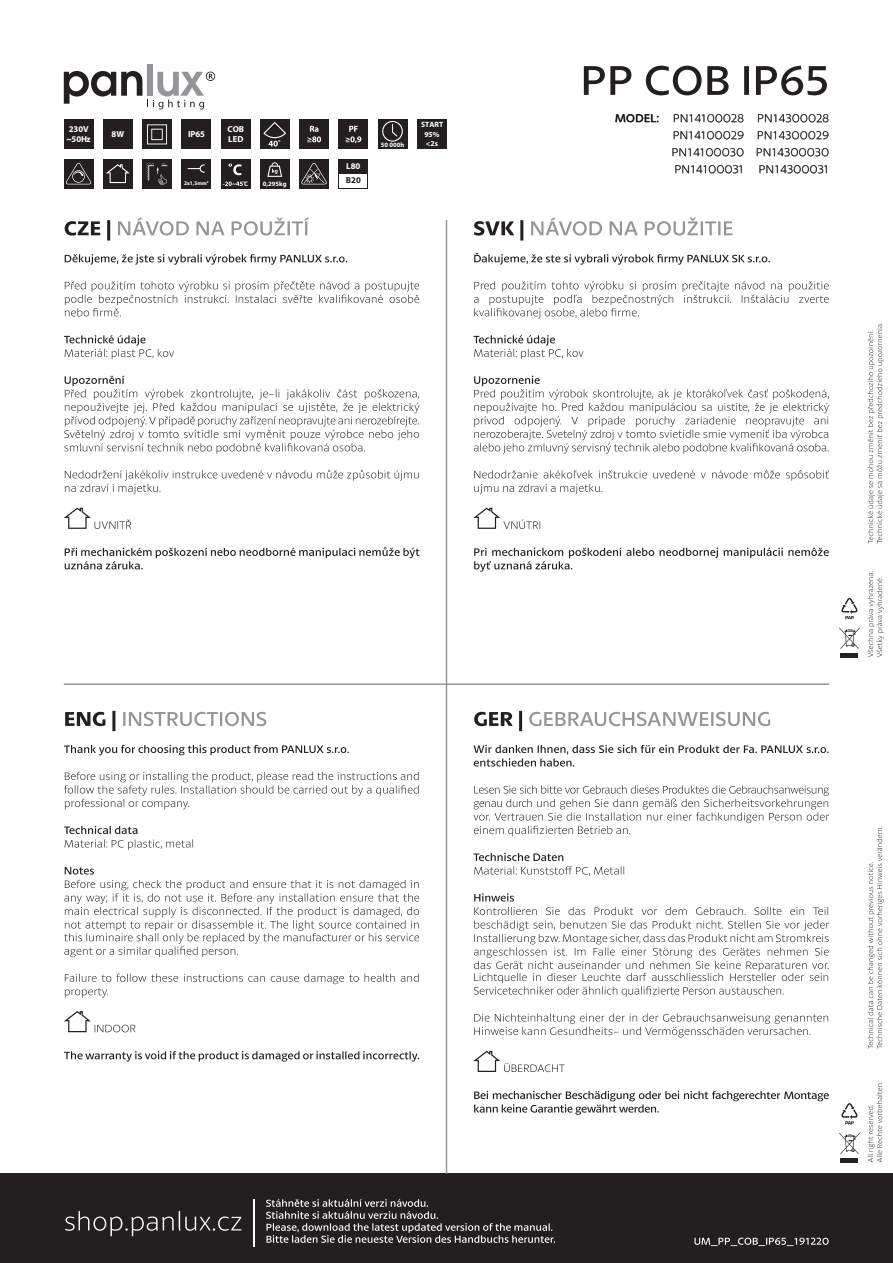
<style>
.page{position:relative;width:893px;height:1263px;background:#fff}
.page>*{position:absolute;margin:0;border:0;box-sizing:border-box;transform-origin:0 0}
.t1{font:300 12px/17px "Petala Pro";color:#231f20;text-align:justify}
.t2{font:700 8.7px/10.5px "Myriad Pro";color:#fff}
.t3{font:700 8.7px "Myriad Pro";color:#231f20}
.t4{font:700 7.65px/9.1px "Myriad Pro";color:#fff;text-align:center}
.t5{font:700 6.6px "Myriad Pro";color:#fff}
.t6{font:700 5.4px "Myriad Pro";color:#fff}
.s1{font-weight:400}
</style>
<div class="page">
<div style="left:0;top:1174px;width:893px;height:89px;background:#231f20"></div>
<svg style="left:584px;top:66px;width:243px;height:29px"></svg>
<svg style="left:760px;top:165px;width:67px;height:9px"></svg>
<svg style="left:675px;top:165px;width:67px;height:9px"></svg>
<svg style="left:757px;top:148px;width:71px;height:9px"></svg>
<svg style="left:673px;top:148px;width:70px;height:9px"></svg>
<svg style="left:758px;top:131px;width:70px;height:9px"></svg>
<svg style="left:674px;top:131px;width:69px;height:9px"></svg>
<svg style="left:758px;top:114px;width:70px;height:9px"></svg>
<svg style="left:674px;top:114px;width:69px;height:9px"></svg>
<svg style="left:615px;top:114px;width:43px;height:8px"></svg>
<hr style="left:64px;top:683px;width:765px;height:2px;background:#939598">
<hr style="left:446px;top:220px;width:1px;height:954px;background:#939598">
<svg style="left:841px;top:1103px;width:17px;height:21px"></svg>
<svg style="left:839px;top:1133px;width:21px;height:21px"></svg>
<hr style="left:841px;top:1158px;width:17px;height:4px;background:#231f20">
<svg style="left:841px;top:598px;width:17px;height:21px"></svg>
<svg style="left:839px;top:628px;width:21px;height:21px"></svg>
<hr style="left:841px;top:653px;width:17px;height:4px;background:#231f20">
<svg style="left:868px;top:323px;width:16px;height:221px"></svg>
<svg style="left:868px;top:826px;width:16px;height:223px"></svg>
<svg style="left:868px;top:571px;width:16px;height:86px"></svg>
<svg style="left:868px;top:1082px;width:14px;height:80px"></svg>
<svg style="left:65px;top:1211px;width:176px;height:25px"></svg>
<svg style="left:266px;top:1199px;width:289px;height:44px"></svg>
<hr style="left:253px;top:1199px;width:2px;height:47px;background:#fff">
<div style="left:147px;top:64px;width:6px;height:32px;background:#939598"></div>
<svg style="left:64px;top:71px;width:151px;height:38px"></svg>
<svg style="left:694px;top:1237px;width:135px;height:9px"></svg>
<div style="left:64px;top:159px;width:29px;height:29px;background:#231f20"></div>
<svg style="left:66px;top:163px;width:25px;height:21px"></svg>
<div style="left:64px;top:120px;width:29px;height:29px;background:#231f20"></div>
<div style="left:299px;top:120px;width:30px;height:29px;background:#231f20"></div>
<svg style="left:307px;top:126px;width:14px;height:16px"></svg>
<div style="left:339px;top:120px;width:29px;height:29px;background:#231f20"></div>
<svg style="left:346px;top:126px;width:15px;height:17px"></svg>
<div style="left:417px;top:120px;width:29px;height:29px;background:#231f20"></div>
<div style="left:182px;top:120px;width:29px;height:29px;background:#231f20"></div>
<div style="left:221px;top:120px;width:29px;height:29px;background:#231f20"></div>
<div style="left:260px;top:120px;width:29px;height:29px;background:#231f20"></div>
<svg style="left:263px;top:122px;width:23px;height:25px"></svg>
<div style="left:103px;top:120px;width:29px;height:29px;background:#231f20"></div>
<div style="left:103px;top:159px;width:29px;height:29px;background:#231f20"></div>
<svg style="left:106px;top:164px;width:24px;height:19px"></svg>
<div style="left:221px;top:159px;width:29px;height:29px;background:#231f20"></div>
<svg style="left:228px;top:164px;width:14px;height:11px"></svg>
<svg style="left:225px;top:181px;width:20px;height:5px"></svg>
<div style="left:378px;top:120px;width:29px;height:29px;background:#231f20"></div>
<svg style="left:382px;top:121px;width:21px;height:21px"></svg>
<div style="left:142px;top:120px;width:30px;height:29px;background:#231f20"></div>
<svg style="left:147px;top:124px;width:20px;height:20px"></svg>
<div style="left:182px;top:159px;width:29px;height:29px;background:#231f20"></div>
<svg style="left:188px;top:164px;width:17px;height:9px"></svg>
<div style="left:260px;top:159px;width:29px;height:29px;background:#231f20"></div>
<svg style="left:267px;top:162px;width:15px;height:15px"></svg>
<div style="left:142px;top:159px;width:30px;height:29px;background:#231f20"></div>
<svg style="left:146px;top:163px;width:22px;height:22px"></svg>
<div style="left:299px;top:159px;width:30px;height:29px;background:#231f20"></div>
<svg style="left:301px;top:163px;width:26px;height:21px"></svg>
<div style="left:339px;top:159px;width:29px;height:29px;background:#231f20"></div>
<div style="left:339px;top:174px;width:28px;height:13px;background:#fff"></div>
<svg style="left:474px;top:1091px;width:355px;height:24px"></svg>
<svg style="left:474px;top:1013px;width:354px;height:24px"></svg>
<svg style="left:474px;top:907px;width:355px;height:90px"></svg>
<svg style="left:474px;top:893px;width:40px;height:8px"></svg>
<svg style="left:473px;top:853px;width:151px;height:23px"></svg>
<svg style="left:474px;top:785px;width:355px;height:51px"></svg>
<svg style="left:473px;top:745px;width:356px;height:21px"></svg>
<svg style="left:529px;top:712px;width:241px;height:14px"></svg>
<svg style="left:474px;top:711px;width:48px;height:20px"></svg>
<svg style="left:473px;top:1051px;width:92px;height:21px"></svg>
<svg style="left:64px;top:1051px;width:355px;height:10px"></svg>
<svg style="left:65px;top:973px;width:354px;height:25px"></svg>
<svg style="left:64px;top:880px;width:355px;height:77px"></svg>
<svg style="left:65px;top:867px;width:29px;height:7px"></svg>
<svg style="left:64px;top:826px;width:129px;height:24px"></svg>
<svg style="left:64px;top:772px;width:355px;height:37px"></svg>
<svg style="left:64px;top:745px;width:285px;height:10px"></svg>
<svg style="left:123px;top:712px;width:143px;height:14px"></svg>
<svg style="left:65px;top:711px;width:50px;height:20px"></svg>
<svg style="left:64px;top:1011px;width:71px;height:21px"></svg>
<svg style="left:474px;top:547px;width:355px;height:25px"></svg>
<svg style="left:474px;top:470px;width:355px;height:24px"></svg>
<svg style="left:474px;top:376px;width:355px;height:78px"></svg>
<svg style="left:473px;top:335px;width:110px;height:24px"></svg>
<svg style="left:474px;top:281px;width:355px;height:38px"></svg>
<svg style="left:474px;top:253px;width:296px;height:12px"></svg>
<svg style="left:531px;top:217px;width:201px;height:19px"></svg>
<svg style="left:474px;top:220px;width:49px;height:20px"></svg>
<svg style="left:473px;top:508px;width:67px;height:21px"></svg>
<svg style="left:65px;top:547px;width:354px;height:22px"></svg>
<svg style="left:65px;top:470px;width:354px;height:24px"></svg>
<svg style="left:64px;top:375px;width:355px;height:79px"></svg>
<svg style="left:64px;top:335px;width:110px;height:24px"></svg>
<svg style="left:65px;top:281px;width:354px;height:35px"></svg>
<svg style="left:65px;top:254px;width:282px;height:11px"></svg>
<svg style="left:118px;top:217px;width:191px;height:19px"></svg>
<svg style="left:65px;top:220px;width:45px;height:20px"></svg>
<svg style="left:64px;top:508px;width:67px;height:21px"></svg>
<p class="t2" style="left:66px;top:123px;width:26px">230V ~50Hz</p>
<p class="t4" style="left:421px;top:120px;width:24px">START<br>95% &lt;2s</p>
<p class="t2" style="left:188px;top:128px;width:19px">IP65</p>
<p class="t2" style="left:227px;top:123px;width:18px">COB<br>LED</p>
<p class="t2" style="left:112px;top:128px;width:14px">8W</p>
<p class="t5" style="left:381px;top:141px;width:25px">50 000h</p>
<p class="t6" style="left:184px;top:179px;width:26px">2x1,5mm<sup>2</sup></p>
<p class="t5" style="left:263px;top:179px;width:25px">0,295kg</p>
<p class="t5" style="left:223px;top:179px;width:4px">-</p>
<p class="t5" style="left:244px;top:179px;width:5px">C</p>
<p class="t2" style="left:346px;top:161px;width:16px">L80</p>
<p class="t3" style="left:346px;top:175px;width:16px">B20</p>
<p class="t1" style="left:672px;top:110px;width:159px;text-indent:-57px"><span class="s1">MODEL:</span> PN14100028 PN14300028<br>PN14100029 PN14300029<br>PN14100030 PN14300030<br>PN14100031 PN14300031</p>
</div>
